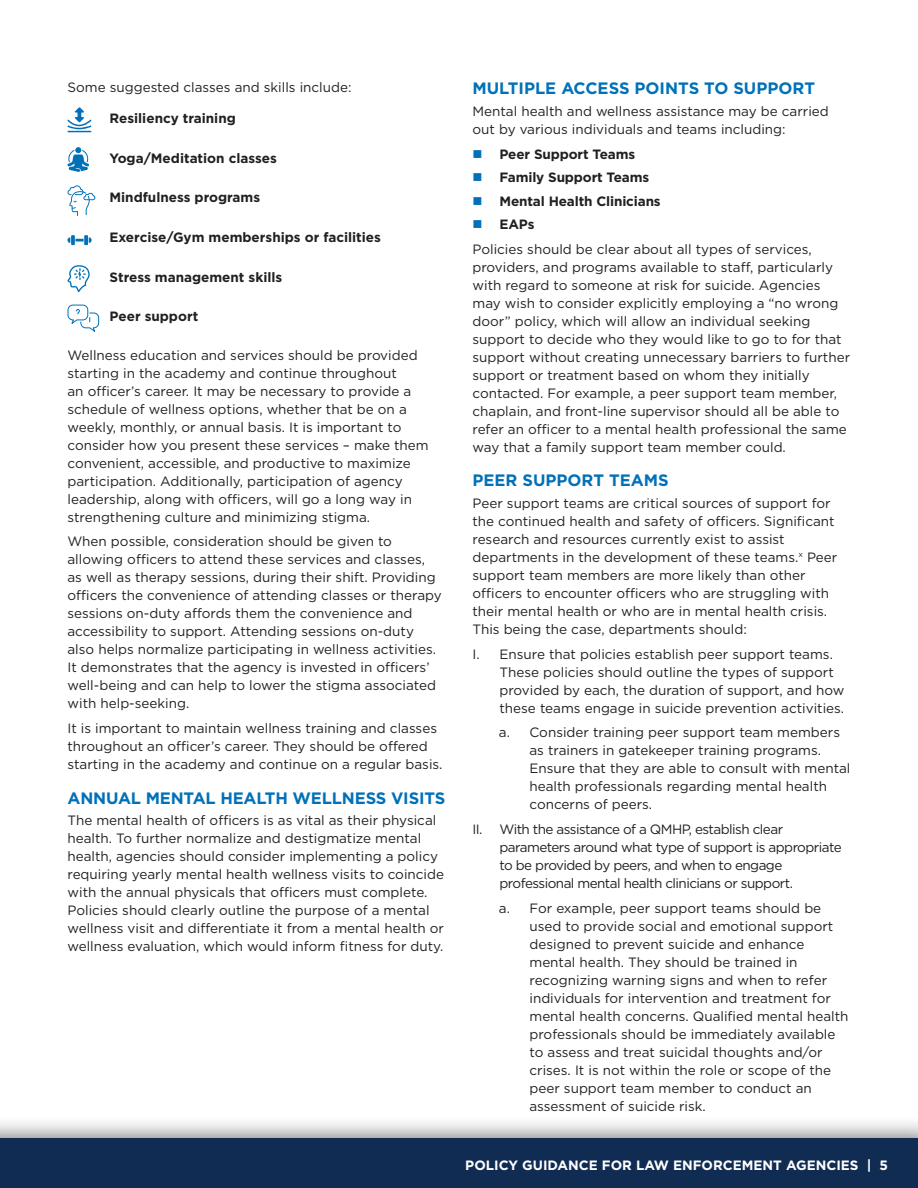
<style>
.page{position:relative;width:918px;height:1188px;background:#fff}
.page>*{position:absolute;margin:0;border:0;box-sizing:border-box;transform-origin:0 0}
.t1{font:700 16.5px "Gotham";letter-spacing:-.01em;color:#0071b9}
.t2{font:13.5px/18px "Gotham";color:#231f20}
.t3{font:700 13.5px "Gotham";color:#231f20}
.t4{font:13.5px/18px "Gotham";letter-spacing:-.04em;color:#231f20}
.t5{font:700 13.5px "Gotham";color:#fff}
.s1{color:#0071b9}
.s2{font-weight:700}
</style>
<div class="page">
<div style="left:0;top:1115px;width:918px;height:73px;background:#231f20;opacity:.75"></div>
<div style="left:0;top:1138px;width:918px;height:50px;background:#102c52"></div>
<svg style="left:67px;top:107px;width:24px;height:25px"></svg>
<svg style="left:67px;top:147px;width:22px;height:25px"></svg>
<svg style="left:67px;top:185px;width:28px;height:31px"></svg>
<svg style="left:68px;top:235px;width:24px;height:10px"></svg>
<svg style="left:67px;top:265px;width:23px;height:27px"></svg>
<svg style="left:67px;top:304px;width:33px;height:28px"></svg>
<p class="t2" style="left:68px;top:78px;width:286px">Some suggested classes and skills include:</p>
<p class="t3" style="left:109px;top:110px;width:128px">Resiliency training</p>
<p class="t3" style="left:110px;top:149px;width:169px">Yoga/Meditation classes</p>
<p class="t3" style="left:109px;top:189px;width:152px">Mindfulness programs</p>
<p class="t3" style="left:110px;top:228px;width:273px">Exercise/Gym memberships or facilities</p>
<p class="t3" style="left:110px;top:268px;width:174px">Stress management skills</p>
<p class="t3" style="left:110px;top:308px;width:90px">Peer support</p>
<p class="t2" style="left:68px;top:345px;width:363px">Wellness education and services should be provided starting in the academy and continue throughout<br>an officer’s career. It may be necessary to provide a schedule of wellness options, whether that be on a weekly, monthly, or annual basis. It is important to consider how you present these services – make them convenient, accessible, and productive to maximize participation. Additionally, participation of agency leadership, along with officers, will go a long way in strengthening culture and minimizing stigma.</p>
<p class="t2" style="left:68px;top:532px;width:376px">When possible, consideration should be given to allowing officers to attend these services and classes, as well as therapy sessions, during their shift. Providing officers the convenience of attending classes or therapy sessions on-duty affords them the convenience and accessibility to support. Attending sessions on-duty also helps normalize participating in wellness activities.<br>It demonstrates that the agency is invested in officers’ well-being and can help to lower the stigma associated with help-seeking.</p>
<p class="t2" style="left:68px;top:719px;width:377px">It is important to maintain wellness training and classes throughout an officer’s career. They should be offered starting in the academy and continue on a regular basis.</p>
<p class="t1" style="left:68px;top:787px;width:379px">ANNUAL MENTAL HEALTH WELLNESS VISITS</p>
<p class="t2" style="left:68px;top:811px;width:378px">The mental health of officers is as vital as their physical health. To further normalize and destigmatize mental health, agencies should consider implementing a policy requiring yearly mental health wellness visits to coincide with the annual physicals that officers must complete.<br>Policies should clearly outline the purpose of a mental wellness visit and differentiate it from a mental health or wellness evaluation, which would inform fitness for duty.</p>
<p class="t1" style="left:472px;top:77px;width:344px">MULTIPLE ACCESS POINTS TO SUPPORT</p>
<p class="t2" style="left:472px;top:102px;width:358px">Mental health and wellness assistance may be carried out by various individuals and teams including:</p>
<p class="t3" style="left:472px;top:145px;width:164px"><span class="s1">■</span> Peer Support Teams</p>
<p class="t3" style="left:472px;top:168px;width:178px"><span class="s1">■</span> Family Support Teams</p>
<p class="t3" style="left:472px;top:192px;width:190px"><span class="s1">■</span> Mental Health Clinicians</p>
<p class="t2" style="left:472px;top:211px;width:341px;line-height:24.8px"><span class="s1">■</span> <span class="s2">EAPs<br></span>Policies should be clear about all types of services,</p>
<p class="t2" style="left:472px;top:258px;width:379px">providers, and programs available to staff, particularly with regard to someone at risk for suicide. Agencies may wish to consider explicitly employing a “no wrong door” policy, which will allow an individual seeking support to decide who they would like to go to for that support without creating unnecessary barriers to further support or treatment based on whom they initially contacted. For example, a peer support team member, chaplain, and front-line supervisor should all be able to refer an officer to a mental health professional the same way that a family support team member could.</p>
<p class="t1" style="left:472px;top:469px;width:198px">PEER SUPPORT TEAMS</p>
<p class="t2" style="left:472px;top:494px;width:366px">Peer support teams are critical sources of support for the continued health and safety of officers. Significant research and resources currently exist to assist departments in the development of these teams.<sup>x</sup> Peer support team members are more likely than other officers to encounter officers who are struggling with their mental health or who are in mental health crisis.<br>This being the case, departments should:</p>
<p class="t2" style="left:500px;top:645px;width:346px;text-indent:-27px">I. Ensure that policies establish peer support teams.<br>These policies should outline the types of support provided by each, the duration of support, and how these teams engage in suicide prevention activities.</p>
<p class="t2" style="left:530px;top:723px;width:323px;text-indent:-31px">a. Consider training peer support team members as trainers in gatekeeper training programs.<br>Ensure that they are able to consult with mental health professionals regarding mental health concerns of peers.</p>
<p class="t4" style="left:500px;top:820px;width:344px;text-indent:-27px">II. With the assistance of a QMHP, establish clear parameters around what type of support is appropriate to be provided by peers, and when to engage professional mental health clinicians or support.</p>
<p class="t2" style="left:530px;top:899px;width:321px;text-indent:-31px">a. For example, peer support teams should be used to provide social and emotional support designed to prevent suicide and enhance mental health. They should be trained in recognizing warning signs and when to refer individuals for intervention and treatment for mental health concerns. Qualified mental health professionals should be immediately available to assess and treat suicidal thoughts and/or crises. It is not within the role or scope of the peer support team member to conduct an assessment of suicide risk.</p>
<p class="t5" style="left:465px;top:1156px;width:424px">POLICY GUIDANCE FOR LAW ENFORCEMENT AGENCIES | 5</p>
</div>
